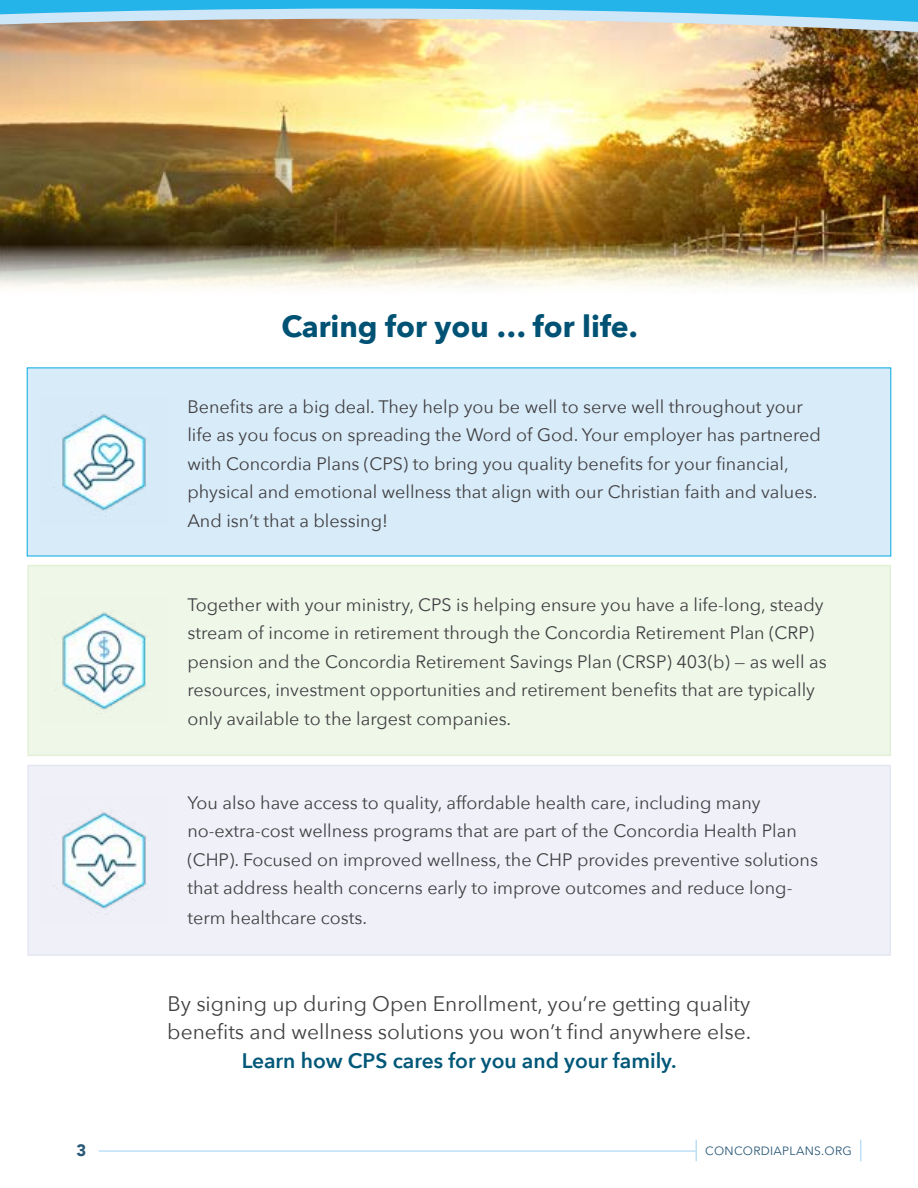
<style>
.page{position:relative;width:918px;height:1188px;background:#fff}
.page>*{position:absolute;margin:0;border:0;box-sizing:border-box;transform-origin:0 0}
.t1{font:700 30px "Avenir Next";color:#005274}
.t2{font:21px/28.5px "Avenir Next";color:#414042}
.t3{font:600 21px "Avenir Next";color:#005778}
.t4{font:18px/28.5px "Avenir Next";color:#414042}
.t5{font:900 16.5px "Avenir";color:#295776}
.t6{font:12px "Avenir Next";letter-spacing:.025em;color:#295776}
</style>
<div class="page">
<img style="left:0;top:33px;width:918px;height:256px">
<svg style="left:0;top:0;width:918px;height:33px;background:#91c0cb"></svg>
<div style="left:27px;top:765px;width:864px;height:191px;background:#f0f0f8;border:2px solid #e4e6f3"></div>
<div style="left:27px;top:565px;width:864px;height:191px;background:#eff7e9;border:2px solid #e3f0d7"></div>
<div style="left:27px;top:368px;width:864px;height:188px;background:#d8ebf9"></div>
<img style="left:62px;top:412px;width:85px;height:99px">
<img style="left:54px;top:811px;width:93px;height:104px">
<img style="left:62px;top:612px;width:85px;height:99px">
<hr style="left:99px;top:1150px;width:597px;height:2px;background:#bddff6">
<svg style="left:860px;top:1140px;width:1px;height:21px"></svg>
<hr style="left:695px;top:1140px;width:2px;height:21px;background:#bddff6">
<h1 class="t1" style="left:281px;top:301px;width:358px">Caring for you … for life.</h1>
<p class="t4" style="left:187px;top:391px;width:635px">Benefits are a big deal. They help you be well to serve well throughout your life as you focus on spreading the Word of God. Your employer has partnered with Concordia Plans (CPS) to bring you quality benefits for your financial, physical and emotional wellness that align with our Christian faith and values.<br>And isn’t that a blessing!</p>
<p class="t4" style="left:187px;top:589px;width:641px">Together with your ministry, CPS is helping ensure you have a life-long, steady stream of income in retirement through the Concordia Retirement Plan (CRP) pension and the Concordia Retirement Savings Plan (CRSP) 403(b) — as well as resources, investment opportunities and retirement benefits that are typically only available to the largest companies.</p>
<p class="t4" style="left:187px;top:787px;width:632px">You also have access to quality, affordable health care, including many no-extra-cost wellness programs that are part of the Concordia Health Plan (CHP). Focused on improved wellness, the CHP provides preventive solutions that address health concerns early to improve outcomes and reduce long&shy;term healthcare costs.</p>
<p class="t2" style="left:167px;top:989px;width:586px">By signing up during Open Enrollment, you’re getting quality benefits and wellness solutions you won’t find anywhere else.</p>
<p class="t3" style="left:242px;top:1043px;width:436px">Learn how CPS cares for you and your family.</p>
<p class="t5" style="left:76px;top:1136px;width:11px">3</p>
<p class="t6" style="left:705px;top:1140px;width:148px">CONCORDIAPLANS.ORG</p>
</div>
